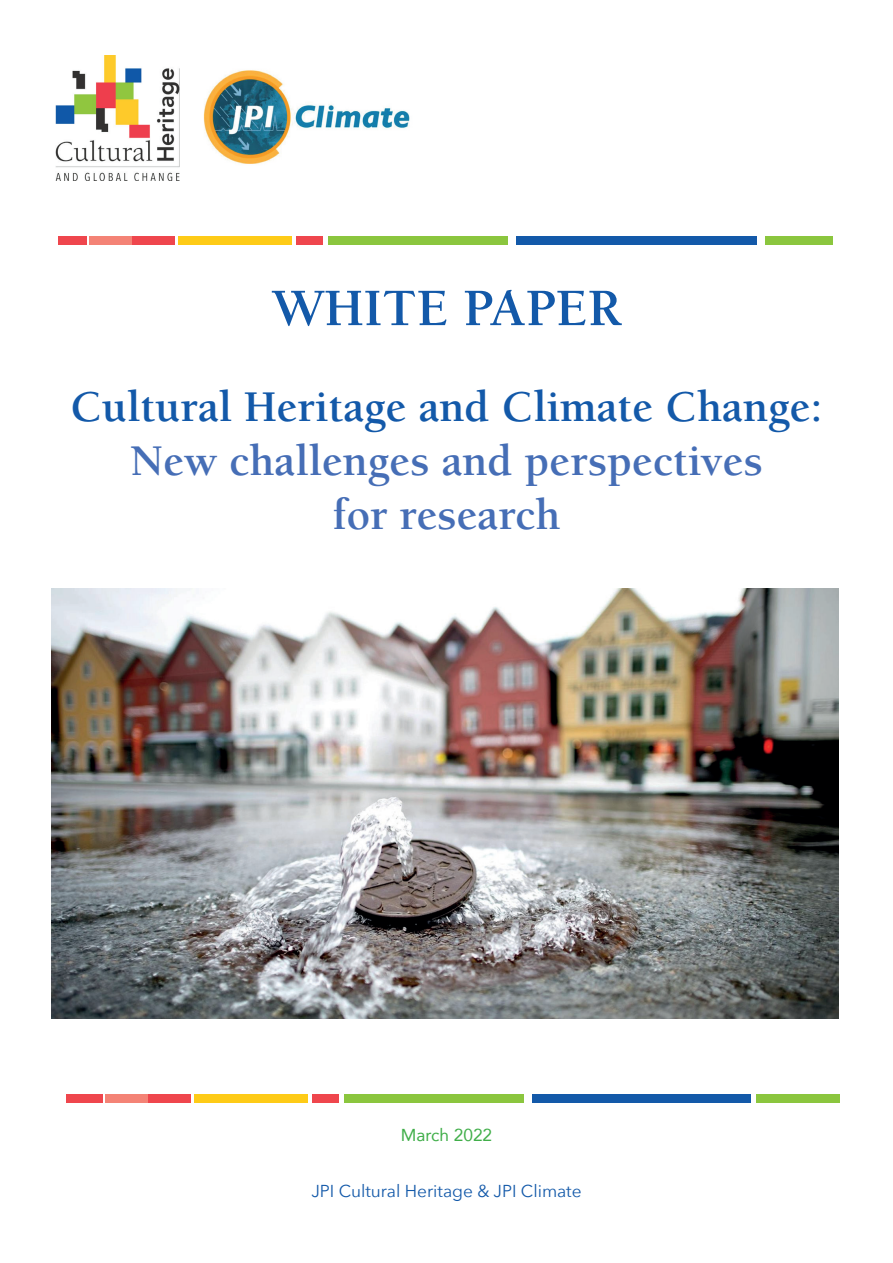
<style>
.page{position:relative;width:893px;height:1263px;background:#fff}
.page>*{position:absolute;margin:0;border:0;box-sizing:border-box;transform-origin:0 0}
.t1{font:700 54px "Berkeley Std";color:#1359a9}
.t2{font:700 45px/54px "Berkeley Std";color:#466eb6;text-align:center}
.t3{font:700 45px "Berkeley Std";color:#1359a9}
.t4{font:17.25px "Avenir Next";color:#1359a9}
.t5{font:17.25px "Avenir";color:#40ae49}
</style>
<div class="page">
<img style="left:203px;top:70px;width:207px;height:94px">
<img style="left:56px;top:55px;width:123px;height:125px">
<div style="left:194px;top:1094px;width:114px;height:8px;background:#fecb17"></div>
<div style="left:66px;top:1094px;width:37px;height:8px;background:#ef464d"></div>
<div style="left:344px;top:1094px;width:180px;height:8px;background:#8bc63e"></div>
<div style="left:532px;top:1094px;width:218px;height:8px;background:#1359a9"></div>
<div style="left:105px;top:1094px;width:42px;height:8px;background:#f48376"></div>
<div style="left:148px;top:1094px;width:43px;height:8px;background:#ef464d"></div>
<div style="left:312px;top:1094px;width:26px;height:8px;background:#ef464d"></div>
<div style="left:756px;top:1094px;width:84px;height:8px;background:#8bc63e"></div>
<div style="left:178px;top:236px;width:114px;height:9px;background:#fecb17"></div>
<div style="left:59px;top:236px;width:28px;height:9px;background:#ef464d"></div>
<div style="left:328px;top:236px;width:180px;height:9px;background:#8bc63e"></div>
<div style="left:516px;top:236px;width:241px;height:9px;background:#1359a9"></div>
<div style="left:89px;top:236px;width:42px;height:9px;background:#f48376"></div>
<div style="left:133px;top:236px;width:42px;height:9px;background:#ef464d"></div>
<div style="left:296px;top:236px;width:27px;height:9px;background:#ef464d"></div>
<div style="left:765px;top:236px;width:68px;height:9px;background:#8bc63e"></div>
<img style="left:51px;top:589px;width:788px;height:429px">
<p class="t1" style="left:271px;top:279px;width:352px">WHITE PAPER</p>
<p class="t3" style="left:70px;top:383px;width:753px">Cultural Heritage and Climate Change:</p>
<p class="t2" style="left:130px;top:435px;width:634px">New challenges and perspectives for research</p>
<p class="t5" style="left:401px;top:1121px;width:93px">March 2022</p>
<p class="t4" style="left:311px;top:1176px;width:272px">JPI Cultural Heritage &amp; JPI Climate</p>
</div>
